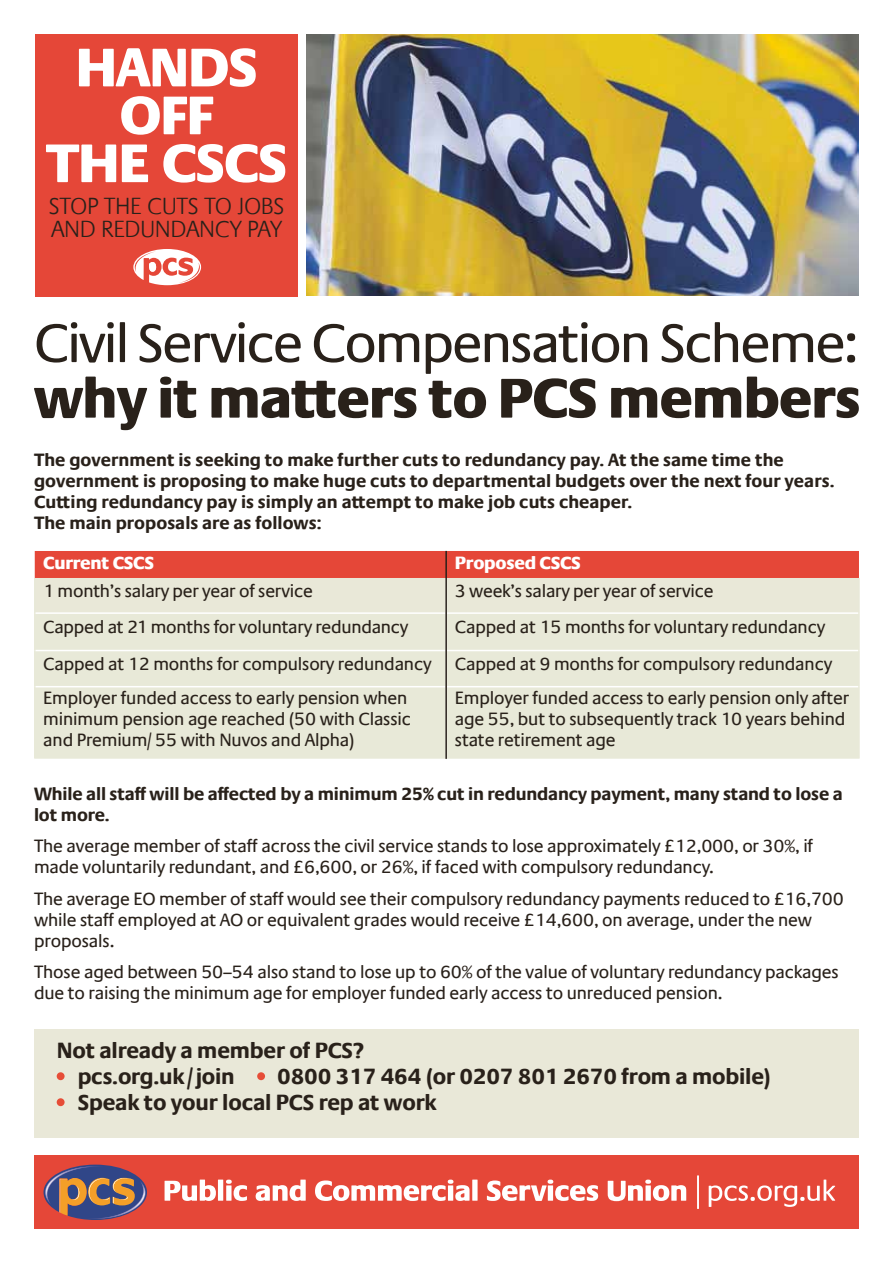
<style>
.page{position:relative;width:893px;height:1263px;background:#fff}
.page>*{position:absolute;margin:0;border:0;box-sizing:border-box;transform-origin:0 0}
.t1{font:800 57px "Praxis Com";letter-spacing:-.02em;color:#29211a}
.t2{font:55.5px "Praxis Com";letter-spacing:-.035em;color:#29211a}
.t3{font:800 55.35px/47.8px "Praxis Com";letter-spacing:-.025em;color:#fff;text-align:center}
.t4{font:300 23.55px/22.2px "Praxis Com";letter-spacing:-.02em;color:#29211a}
.t5{font:700 22.2px/26px "Praxis Com";letter-spacing:-.01em;color:#29211a}
.t6{font:18px/21px "Praxis Com";letter-spacing:-.01em;color:#29211a}
.t7{font:700 18px/21px "Praxis Com";color:#29211a}
.t8{font:800 18px "Praxis Com";letter-spacing:-.015em;color:#fff}
</style>
<div class="page">
<div style="left:34px;top:1156px;width:825px;height:73px;background:#e54738"></div>
<svg style="left:44px;top:1164px;width:103px;height:56px"></svg>
<svg style="left:165px;top:1175px;width:670px;height:34px"></svg>
<div style="left:35px;top:34px;width:263px;height:263px;background:#e54738"></div>
<svg style="left:133px;top:249px;width:68px;height:36px"></svg>
<div style="left:34px;top:1029px;width:825px;height:108px;background:#e9e8d8"></div>
<svg style="left:35px;top:551px;width:824px;height:61px;background:#e7a091"></svg>
<div style="left:36px;top:614px;width:822px;height:145px;background:#e8e9d8"></div>
<hr style="left:34px;top:578px;width:2px;height:35px;background:#e8e9d8">
<hr style="left:858px;top:578px;width:2px;height:35px;background:#e8e9d8">
<hr style="left:34px;top:613px;width:2px;height:37px;background:#e8e9d8">
<hr style="left:858px;top:613px;width:2px;height:37px;background:#e8e9d8">
<hr style="left:34px;top:650px;width:2px;height:37px;background:#e8e9d8">
<hr style="left:858px;top:650px;width:2px;height:37px;background:#e8e9d8">
<hr style="left:34px;top:687px;width:2px;height:72px;background:#e8e9d8">
<hr style="left:858px;top:687px;width:2px;height:72px;background:#e8e9d8">
<hr style="left:36px;top:650px;width:410px;height:1px;background:#fff">
<hr style="left:446px;top:650px;width:412px;height:1px;background:#fff">
<hr style="left:36px;top:686px;width:410px;height:1px;background:#fff">
<hr style="left:446px;top:686px;width:412px;height:1px;background:#fff">
<div style="left:57px;top:1072px;width:8px;height:8px;background:#e64d37;border-radius:50%"></div>
<div style="left:257px;top:1072px;width:8px;height:8px;background:#e64d37;border-radius:50%"></div>
<div style="left:57px;top:1098px;width:8px;height:8px;background:#e64d37;border-radius:50%"></div>
<img style="left:306px;top:34px;width:553px;height:262px">
<hr style="left:445px;top:551px;width:2px;height:208px;background:#29211a">
<h3 class="t3" style="left:46px;top:44px;width:239px">Hands off<br>the CSCS</h3>
<h3 class="t4" style="left:49px;top:196px;width:235px">STOP THE CUTS TO JOBS<br>AND REDUNDANCY PAY</h3>
<h2 class="t2" style="left:34px;top:311px;width:826px">Civil Service Compensation Scheme:</h2>
<h1 class="t1" style="left:34px;top:364px;width:829px">why it matters to PCS members</h1>
<p class="t7" style="left:34px;top:449px;width:802px">The government is seeking to make further cuts to redundancy pay. At the same time the government is proposing to make huge cuts to departmental budgets over the next four years.<br>Cutting redundancy pay is simply an attempt to make job cuts cheaper.<br>The main proposals are as follows:</p>
<p class="t8" style="left:43px;top:552px;width:111px">Current CSCS</p>
<p class="t8" style="left:455px;top:552px;width:126px">Proposed CSCS</p>
<p class="t6" style="left:43px;top:580px;width:271px">1 month’s salary per year of service</p>
<p class="t6" style="left:455px;top:580px;width:260px">3 week’s salary per year of service</p>
<p class="t6" style="left:43px;top:617px;width:367px">Capped at 21 months for voluntary redundancy</p>
<p class="t6" style="left:455px;top:617px;width:372px">Capped at 15 months for voluntary redundancy</p>
<p class="t6" style="left:43px;top:654px;width:390px">Capped at 12 months for compulsory redundancy</p>
<p class="t6" style="left:455px;top:654px;width:379px">Capped at 9 months for compulsory redundancy</p>
<p class="t6" style="left:43px;top:687px;width:369px">Employer funded access to early pension when minimum pension age reached (50 with Classic and Premium/ 55 with Nuvos and Alpha)</p>
<p class="t6" style="left:455px;top:687px;width:396px">Employer funded access to early pension only after age 55, but to subsequently track 10 years behind state retirement age</p>
<p class="t7" style="left:34px;top:783px;width:810px">While all staff will be affected by a minimum 25% cut in redundancy payment, many stand to lose a lot more.</p>
<p class="t6" style="left:34px;top:836px;width:781px">The average member of staff across the civil service stands to lose approximately £12,000, or 30%, if made voluntarily redundant, and £6,600, or 26%, if faced with compulsory redundancy.</p>
<p class="t6" style="left:34px;top:888px;width:811px">The average EO member of staff would see their compulsory redundancy payments reduced to £16,700 while staff employed at AO or equivalent grades would receive £14,600, on average, under the new proposals.</p>
<p class="t6" style="left:34px;top:962px;width:806px">Those aged between 50–54 also stand to lose up to 60% of the value of voluntary redundancy packages due to raising the minimum age for employer funded early access to unreduced pension.</p>
<p class="t5" style="left:78px;top:1037px;width:288px;text-indent:-21px">Not already a member of PCS? pcs.org.uk/join</p>
<p class="t5" style="left:78px;top:1063px;width:695px;text-indent:200px">0800 317 464 (or 0207 801 2670 from a mobile)<br>Speak to your local PCS rep at work</p>
</div>
